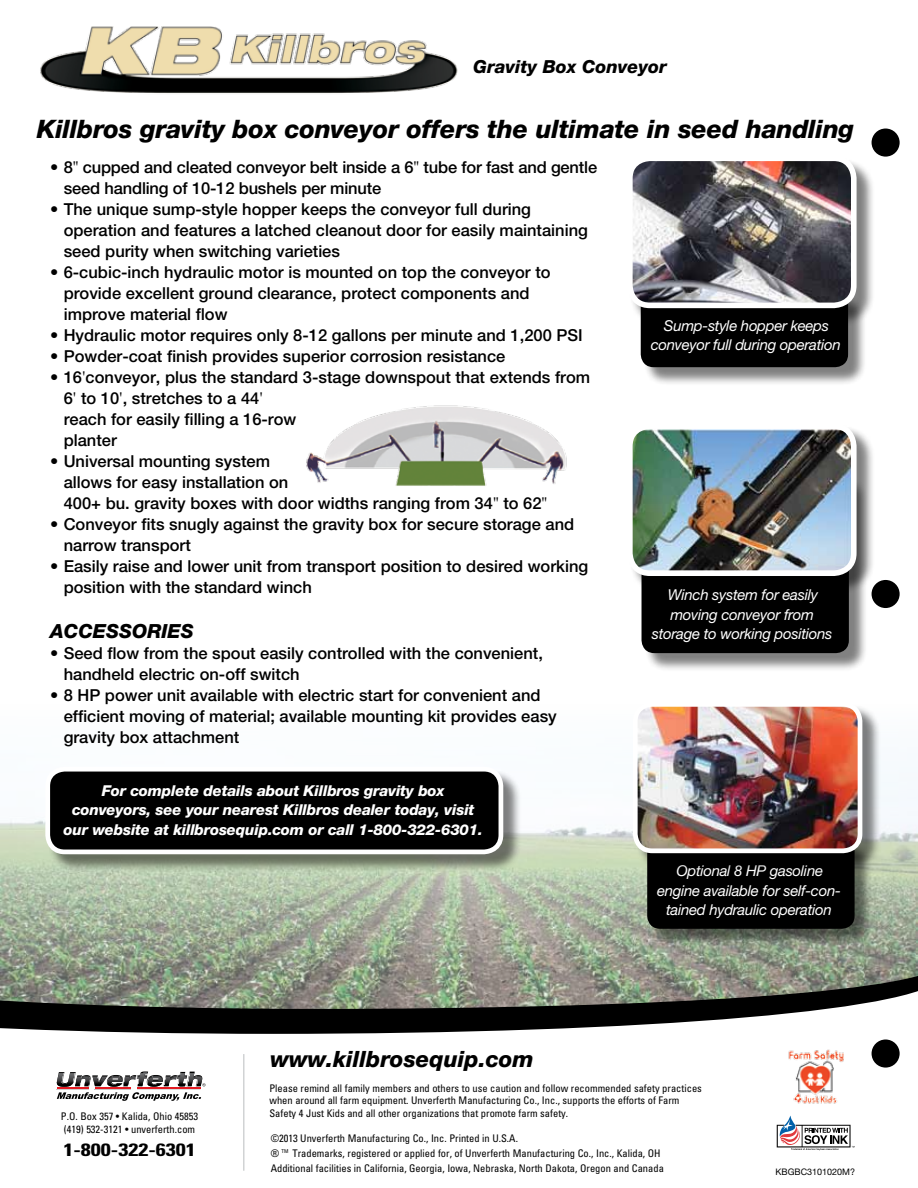
<style>
.page{position:relative;width:918px;height:1188px;background:#fff}
.page>*{position:absolute;margin:0;border:0;box-sizing:border-box;transform-origin:0 0}
.t1{font:italic 800 25.5px "Helvetica Neue";letter-spacing:-.01em;color:#000}
.t2{font:italic 800 22.5px "Helvetica Neue";color:#000}
.t3{font:italic 800 19.5px "Helvetica Neue";letter-spacing:.075em;color:#000}
.t4{font:italic 800 18px "Helvetica Neue";color:#000}
.t5{font:700 condensed 17.85px "Univers";color:#000;scale:1.27 1}
.t6{font:500 16.5px/21px "Helvetica Neue";color:#000}
.t7{font:italic 15px/19.5px "Helvetica Neue";letter-spacing:-.02em;color:#fff;text-align:center}
.t8{font:italic 800 15px/19.5px "Helvetica Neue";letter-spacing:-.01em;color:#fff;text-align:center}
.t9{font:condensed 10.5px/12.6px "Univers";color:#000}
.t10{font:9px "Helvetica Neue";color:#000}
.s1{font-family:"Minion";font-weight:400}
</style>
<div class="page">
<img style="left:0;top:580px;width:918px;height:357px">
<div style="left:644px;top:476px;width:224px;height:196px;background:#000;opacity:.5"></div>
<div style="left:642px;top:474px;width:207px;height:179px;background:#000;border-radius:13px"></div>
<svg style="left:0;top:937px;width:918px;height:97px"></svg>
<div style="left:48px;top:769px;width:474px;height:104px;background:#000;opacity:.5"></div>
<div style="left:48px;top:769px;width:453px;height:83px;background:#000;border-radius:17px"></div>
<div style="left:45px;top:767px;width:458px;height:87px;border:5px solid #fff;border-radius:17px"></div>
<div style="left:643px;top:294px;width:224px;height:92px;background:#000;opacity:.5"></div>
<div style="left:641px;top:292px;width:207px;height:75px;background:#000;border-radius:13px"></div>
<div style="left:649px;top:841px;width:225px;height:107px;background:#000;opacity:.5"></div>
<div style="left:647px;top:839px;width:208px;height:90px;background:#000;border-radius:13px"></div>
<div style="left:629px;top:158px;width:246px;height:169px;background:#000;opacity:.5"></div>
<img style="left:631px;top:158px;width:222px;height:147px">
<div style="left:627px;top:156px;width:230px;height:152px;border:6px solid #fff;border-radius:20px"></div>
<div style="left:629px;top:426px;width:246px;height:169px;background:#000;opacity:.5"></div>
<img style="left:630px;top:426px;width:224px;height:147px">
<div style="left:627px;top:423px;width:230px;height:153px;border:6px solid #fff;border-radius:20px"></div>
<svg style="left:57px;top:1071px;width:149px;height:30px"></svg>
<img style="left:788px;top:1049px;width:56px;height:55px">
<svg style="left:777px;top:1116px;width:78px;height:34px"></svg>
<hr style="left:243px;top:1054px;width:1px;height:117px;background:#d1d3d4">
<img style="left:40px;top:26px;width:418px;height:68px">
<div style="left:635px;top:704px;width:246px;height:168px;background:#000;opacity:.5"></div>
<img style="left:635px;top:704px;width:225px;height:147px">
<div style="left:633px;top:702px;width:229px;height:151px;border:5px solid #fff;border-radius:17px"></div>
<img style="left:306px;top:405px;width:261px;height:81px">
<div style="left:872px;top:129px;width:28px;height:28px;background:#000;border-radius:50%"></div>
<div style="left:872px;top:580px;width:28px;height:28px;background:#000;border-radius:50%"></div>
<div style="left:872px;top:1040px;width:28px;height:28px;background:#000;border-radius:50%"></div>
<p class="t4" style="left:473px;top:56px;width:195px">Gravity Box Conveyor</p>
<h1 class="t1" style="left:37px;top:114px;width:819px">Killbros gravity box conveyor offers the ultimate in seed handling</h1>
<p class="t6" style="left:64px;top:157px;width:535px;text-indent:-13px">• 8<span class="s1">"</span> cupped and cleated conveyor belt inside a 6<span class="s1">"</span> tube for fast and gentle seed handling of 10-12 bushels per minute</p>
<p class="t6" style="left:64px;top:199px;width:526px;text-indent:-13px">• The unique sump-style hopper keeps the conveyor full during operation and features a latched cleanout door for easily maintaining seed purity when switching varieties</p>
<p class="t6" style="left:64px;top:262px;width:488px;text-indent:-13px">• 6-cubic-inch hydraulic motor is mounted on top the conveyor to provide excellent ground clearance, protect components and improve material flow</p>
<p class="t6" style="left:50px;top:325px;width:534px">• Hydraulic motor requires only 8-12 gallons per minute and 1,200 PSI</p>
<p class="t6" style="left:50px;top:346px;width:457px">• Powder-coat finish provides superior corrosion resistance</p>
<p class="t6" style="left:64px;top:367px;width:528px;text-indent:-13px">• 16<span class="s1">'</span>conveyor, plus the standard 3-stage downspout that extends from 6<span class="s1">'</span> to 10<span class="s1">'</span>, stretches to a 44<span class="s1">'<br></span>reach for easily filling a 16-row<br>planter</p>
<p class="t6" style="left:64px;top:451px;width:485px;text-indent:-13px">• Universal mounting system<br>allows for easy installation on<br>400+ bu. gravity boxes with door widths ranging from 34<span class="s1">"</span> to 62<span class="s1">"</span></p>
<p class="t6" style="left:64px;top:514px;width:512px;text-indent:-13px">• Conveyor fits snugly against the gravity box for secure storage and narrow transport</p>
<p class="t6" style="left:64px;top:556px;width:526px;text-indent:-13px">• Easily raise and lower unit from transport position to desired working position with the standard winch</p>
<p class="t3" style="left:50px;top:619px;width:16px">Acc</p>
<p class="t3" style="left:93px;top:619px;width:100px">ess ories</p>
<p class="t6" style="left:64px;top:642px;width:481px;text-indent:-13px">• Seed flow from the spout easily controlled with the convenient, handheld electric on-off switch</p>
<p class="t6" style="left:64px;top:684px;width:495px;text-indent:-13px">• 8 HP power unit available with electric start for convenient and efficient moving of material; available mounting kit provides easy gravity box attachment</p>
<p class="t8" style="left:64px;top:781px;width:421px">For complete details about Killbros gravity box conveyors, see your nearest Killbros dealer today, visit our website at killbrosequip.com or call 1-800-322-6301.</p>
<h2 class="t2" style="left:270px;top:1046px;width:265px">www.killbrosequip.com</h2>
<p class="t7" style="left:651px;top:316px;width:192px">Sump-style hopper keeps conveyor full during operation</p>
<p class="t7" style="left:652px;top:585px;width:182px">Winch system for easily moving conveyor from storage to working positions</p>
<p class="t7" style="left:657px;top:861px;width:185px">Optional 8 HP gasoline engine available for self-con&shy;tained hydraulic operation</p>
<p class="t9" style="left:61px;top:1109px;width:139px;line-height:13.5px">P.O. Box 357 • Kalida, Ohio 45853 (419) 532-3121 • unverferth.com</p>
<p class="t5" style="left:63px;top:1138px;width:106px">1-800-322-6301</p>
<p class="t9" style="left:269px;top:1081px;width:434px">Please remind all family members and others to use caution and follow recommended safety practices when around all farm equipment. Unverferth Manufacturing Co., Inc., supports the efforts of Farm<br>Safety 4 Just Kids and all other organizations that promote farm safety.</p>
<p class="t9" style="left:271px;top:1130px;width:395px;line-height:15px">©2013 Unverferth Manufacturing Co., Inc. Printed in U.S.A.<br>® <sup>TM</sup> Trademarks, registered or applied for, of Unverferth Manufacturing Co., Inc., Kalida, OH<br>Additional facilities in California, Georgia, Iowa, Nebraska, North Dakota, Oregon and Canada</p>
<p class="t10" style="left:776px;top:1166px;width:81px">KBGBC3101020M?</p>
</div>
